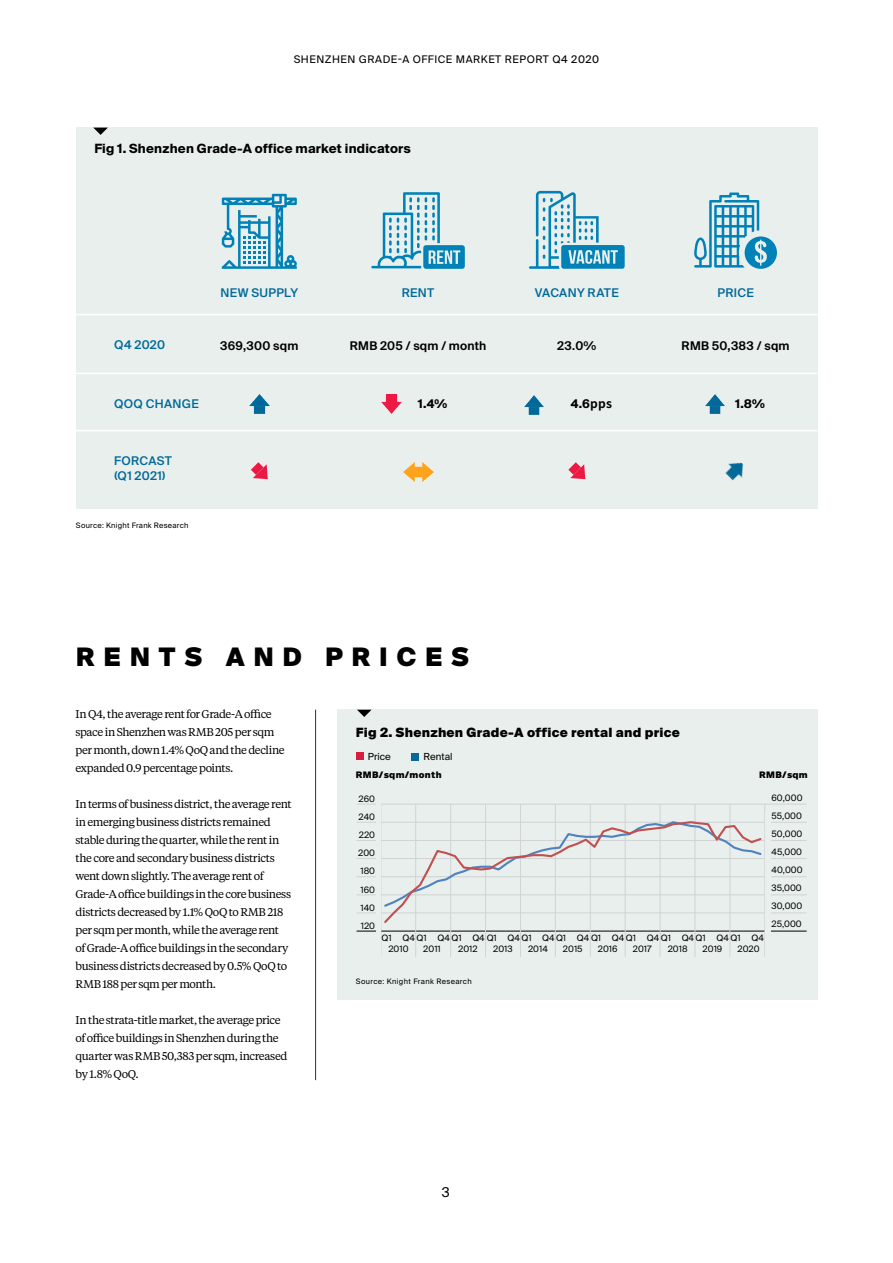
<style>
.page{position:relative;width:893px;height:1263px;background:#fff}
.page>*{position:absolute;margin:0;border:0;box-sizing:border-box;transform-origin:0 0}
.t1{font:900 25.5px "Suisse Intl";letter-spacing:.34em;color:#000}
.t2{font:13.5px "Suisse Intl";color:#000}
.t3{font:700 12.75px "Suisse Intl";letter-spacing:.015em;color:#000}
.t4{font:900 12.75px "Suisse Intl";letter-spacing:.02em;color:#000}
.t5{font:500 12px/15px "Suisse Intl";letter-spacing:.025em;color:#006999}
.t6{font:600 12px "Suisse Intl";letter-spacing:.02em;color:#000}
.t7{font:700 12px "Suisse Intl";color:#000}
.t8{font:11.25px/18px "Tiempos Text";letter-spacing:-.035em;color:#000}
.t9{font:10.5px "Suisse Intl";letter-spacing:.05em;color:#000}
.t10{font:9.75px "Suisse Intl";color:#000}
.t11{font:900 9px "Suisse Intl";letter-spacing:.035em;color:#000}
.t12{font:8.85px/11.4px "Suisse Intl";color:#000}
.t13{font:7.5px "Suisse Intl";letter-spacing:.045em;color:#000}
.s1{font-family:"Noto Sans CJ Ksc"}
</style>
<div class="page">
<div style="left:337px;top:710px;width:481px;height:290px;background:#e8efec"></div>
<svg style="left:357px;top:710px;width:14px;height:7px"></svg>
<hr style="left:357px;top:913px;width:450px;height:1px;background:#d1d3d4">
<hr style="left:357px;top:894px;width:450px;height:1px;background:#d1d3d4">
<hr style="left:357px;top:876px;width:450px;height:1px;background:#d1d3d4">
<hr style="left:357px;top:858px;width:450px;height:1px;background:#d1d3d4">
<hr style="left:357px;top:840px;width:450px;height:1px;background:#d1d3d4">
<hr style="left:357px;top:822px;width:450px;height:1px;background:#d1d3d4">
<hr style="left:357px;top:804px;width:450px;height:1px;background:#d1d3d4">
<hr style="left:357px;top:931px;width:450px;height:1px;background:#000">
<hr style="left:381px;top:804px;width:1px;height:153px;background:#d1d3d4">
<hr style="left:415px;top:804px;width:1px;height:153px;background:#d1d3d4">
<hr style="left:450px;top:804px;width:1px;height:153px;background:#d1d3d4">
<hr style="left:485px;top:804px;width:1px;height:153px;background:#d1d3d4">
<hr style="left:520px;top:804px;width:1px;height:153px;background:#d1d3d4">
<hr style="left:555px;top:804px;width:1px;height:153px;background:#d1d3d4">
<hr style="left:590px;top:804px;width:1px;height:153px;background:#d1d3d4">
<hr style="left:625px;top:804px;width:1px;height:153px;background:#d1d3d4">
<hr style="left:660px;top:804px;width:1px;height:153px;background:#d1d3d4">
<hr style="left:695px;top:804px;width:1px;height:153px;background:#d1d3d4">
<hr style="left:730px;top:804px;width:1px;height:153px;background:#d1d3d4">
<hr style="left:764px;top:804px;width:1px;height:153px;background:#d1d3d4">
<svg style="left:382px;top:820px;width:381px;height:105px"></svg>
<div style="left:765px;top:811px;width:6px;height:171px;background:#e8efec"></div>
<hr style="left:376px;top:796px;width:4px;height:183px;background:#e8efec">
<div style="left:356px;top:752px;width:7px;height:8px;background:#d71d3f"></div>
<div style="left:412px;top:753px;width:7px;height:7px;background:#056a9b"></div>
<hr style="left:315px;top:710px;width:1px;height:370px;background:#2f3432">
<div style="left:76px;top:128px;width:742px;height:381px;background:#e8efec"></div>
<svg style="left:529px;top:191px;width:96px;height:78px"></svg>
<svg style="left:694px;top:192px;width:83px;height:77px"></svg>
<svg style="left:371px;top:192px;width:94px;height:77px"></svg>
<svg style="left:222px;top:194px;width:75px;height:75px"></svg>
<svg style="left:93px;top:128px;width:15px;height:7px"></svg>
<hr style="left:76px;top:314px;width:742px;height:1px;background:#fff">
<hr style="left:75px;top:373px;width:742px;height:1px;background:#fff">
<hr style="left:76px;top:430px;width:742px;height:1px;background:#fff">
<svg style="left:568px;top:462px;width:17px;height:17px"></svg>
<svg style="left:251px;top:462px;width:17px;height:17px"></svg>
<img style="left:250px;top:395px;width:19px;height:18px">
<img style="left:524px;top:395px;width:20px;height:19px">
<img style="left:705px;top:395px;width:20px;height:18px">
<img style="left:382px;top:395px;width:19px;height:18px">
<img style="left:403px;top:462px;width:30px;height:20px">
<img style="left:725px;top:462px;width:18px;height:19px">
<p class="t9" style="left:294px;top:54px;width:307px">Shenzhen Grade-a OFFICE MARKET REPORT Q4 2020</p>
<p class="t3" style="left:94px;top:141px;width:318px">Fig 1. Shenzhen Grade-A office market indicators</p>
<p class="t5" style="left:114px;top:338px;width:52px">Q4 2020</p>
<p class="t5" style="left:221px;top:285px;width:79px">NEW SUPPLY</p>
<p class="t5" style="left:402px;top:285px;width:34px">RENT</p>
<p class="t5" style="left:535px;top:285px;width:85px">VACAN Y RATE</p>
<p class="t5" style="left:717px;top:285px;width:38px">PRICE</p>
<p class="t6" style="left:220px;top:338px;width:80px">369,300 sqm</p>
<p class="t6" style="left:350px;top:338px;width:138px">RMB 205 / sqm / month</p>
<p class="t6" style="left:557px;top:338px;width:41px">23.0%</p>
<p class="t6" style="left:682px;top:338px;width:109px">RMB 50,383 / sqm</p>
<p class="t5" style="left:114px;top:396px;width:86px">QOQ CHANGE</p>
<p class="t7" style="left:418px;top:397px;width:31px">1.4%</p>
<p class="t7" style="left:571px;top:397px;width:43px">4.6<span class="s1">pps</span></p>
<p class="t7" style="left:735px;top:397px;width:31px">1.8%</p>
<p class="t5" style="left:114px;top:454px;width:59px">FORCAST (Q1 2021)</p>
<p class="t13" style="left:76px;top:521px;width:114px">Source: Knight Frank Research</p>
<h1 class="t1" style="left:76px;top:642px;width:395px">RENTS AND PRICES</h1>
<p class="t8" style="left:76px;top:705px;width:211px">In Q4, the average rent for Grade-A office space in Shenzhen was RMB 205 per sqm per month, down 1.4% QoQ and the decline expanded 0.9 percentage points.</p>
<p class="t8" style="left:76px;top:795px;width:218px">In terms of business district, the average rent in emerging business districts remained stable during the quarter, while the rent in the core and secondary business districts went down slightly. The average rent of Grade-A office buildings in the core business districts decreased by 1.1% QoQ to RMB 218 per sqm per month, while the average rent of Grade-A office buildings in the secondary business districts decreased by 0.5% QoQ to RMB 188 per sqm per month.</p>
<p class="t8" style="left:76px;top:1011px;width:213px">In the strata-title market, the average price of office buildings in Shenzhen during the quarter was RMB 50,383 per sqm, increased by 1.8% QoQ.</p>
<p class="t4" style="left:356px;top:725px;width:325px">Fig 2. Shenzhen Grade-A office rental and price</p>
<p class="t10" style="left:368px;top:751px;width:25px">Price</p>
<p class="t10" style="left:424px;top:751px;width:30px">Rental</p>
<p class="t11" style="left:356px;top:769px;width:87px">RMB/sqm/month</p>
<p class="t11" style="left:759px;top:769px;width:50px">RMB/sqm</p>
<p class="t12" style="left:359px;top:793px;width:18px">260</p>
<p class="t12" style="left:771px;top:792px;width:32px">60,000</p>
<p class="t12" style="left:359px;top:811px;width:18px">240</p>
<p class="t12" style="left:771px;top:810px;width:32px">55,000</p>
<p class="t12" style="left:359px;top:829px;width:18px">220</p>
<p class="t12" style="left:771px;top:828px;width:32px">50,000</p>
<p class="t12" style="left:358px;top:847px;width:18px">200</p>
<p class="t12" style="left:771px;top:846px;width:32px">45,000</p>
<p class="t12" style="left:360px;top:866px;width:16px">180</p>
<p class="t12" style="left:771px;top:864px;width:33px">40,000</p>
<p class="t12" style="left:361px;top:884px;width:16px">160</p>
<p class="t12" style="left:771px;top:882px;width:32px">35,000</p>
<p class="t12" style="left:360px;top:902px;width:16px">140</p>
<p class="t12" style="left:771px;top:900px;width:32px">30,000</p>
<p class="t12" style="left:361px;top:920px;width:16px">120</p>
<p class="t12" style="left:771px;top:919px;width:32px">25,000</p>
<p class="t12" style="left:388px;top:932px;width:377px;text-indent:-7px">Q1 Q4 Q1 Q4 Q1 Q4 Q1 Q4 Q1 Q4Q1 Q4 Q1 Q4 Q1 Q4 Q1 Q4 Q1 Q4 Q1 Q4<br>2010</p>
<p class="t12" style="left:423px;top:943px;width:19px">2011</p>
<p class="t12" style="left:458px;top:943px;width:21px">2012</p>
<p class="t12" style="left:493px;top:943px;width:21px">2013</p>
<p class="t12" style="left:528px;top:943px;width:21px">2014</p>
<p class="t12" style="left:563px;top:943px;width:21px">2015</p>
<p class="t12" style="left:598px;top:943px;width:21px">2016</p>
<p class="t12" style="left:633px;top:943px;width:20px">2017</p>
<p class="t12" style="left:668px;top:943px;width:21px">2018</p>
<p class="t12" style="left:703px;top:943px;width:21px">2019</p>
<p class="t12" style="left:737px;top:943px;width:24px">2020</p>
<p class="t13" style="left:356px;top:977px;width:117px">Source: Knight Frank Research</p>
<p class="t2" style="left:442px;top:1185px;width:9px">3</p>
</div>
